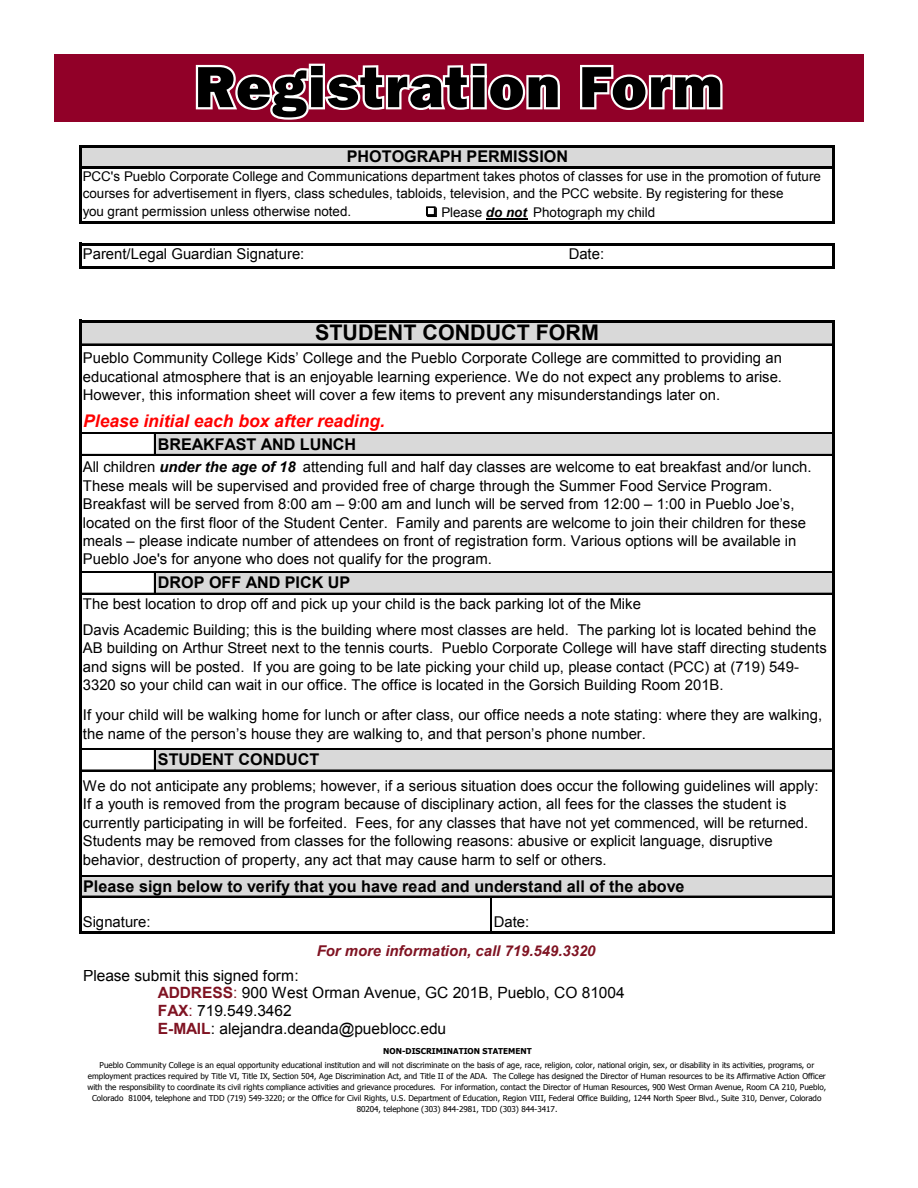
<style>
.page{position:relative;width:918px;height:1188px;background:#fff}
.page>*{position:absolute;margin:0;border:0;box-sizing:border-box;transform-origin:0 0}
.t1{font:800 60px "Franklin Gothic";letter-spacing:.02em;color:#000}
.t2{font:700 21.45px "Arial";color:#000}
.t3{font:italic 700 17.4px "Arial";color:#f00}
.t4{font:700 16.2px "Arial";color:#000}
.t5{font:15.45px/17.4px "Arial";letter-spacing:-.005em;color:#000}
.t6{font:14.85px/18.5px "Arial";color:#000}
.t7{font:italic 700 14.85px "Arial";color:#7f1322}
.t8{font:13.35px/16.6px "Arial";color:#000}
.t9{font:8.1px/10.9px "Tahoma";color:#000;text-align:center}
.t10{font:700 8.1px "Tahoma";letter-spacing:.005em;color:#000}
.s1{font-weight:700;font-style:italic}
.s2{font-style:inherit}
.s3{font-weight:700;color:#7f1322}
.s4{color:#7f1322}
</style>
<div class="page">
<div style="left:81px;top:146px;width:753px;height:22px;background:#d9d9d9"></div>
<div style="left:81px;top:321px;width:753px;height:24px;background:#d9d9d9"></div>
<div style="left:155px;top:433px;width:679px;height:22px;background:#d9d9d9"></div>
<div style="left:155px;top:572px;width:679px;height:22px;background:#d9d9d9"></div>
<div style="left:155px;top:749px;width:679px;height:22px;background:#d9d9d9"></div>
<div style="left:81px;top:876px;width:753px;height:21px;background:#d9d9d9"></div>
<svg style="left:426px;top:206px;width:11px;height:11px"></svg>
<hr style="left:486px;top:218px;width:41px;height:1px;background:#000">
<hr style="left:79px;top:145px;width:2px;height:79px;background:#000">
<hr style="left:833px;top:148px;width:2px;height:76px;background:#000">
<hr style="left:79px;top:243px;width:2px;height:26px;background:#000">
<hr style="left:833px;top:245px;width:2px;height:24px;background:#000">
<hr style="left:154px;top:434px;width:2px;height:22px;background:#000">
<hr style="left:154px;top:573px;width:2px;height:21px;background:#000">
<hr style="left:79px;top:320px;width:2px;height:614px;background:#000">
<hr style="left:833px;top:322px;width:2px;height:612px;background:#000">
<hr style="left:154px;top:750px;width:2px;height:21px;background:#000">
<hr style="left:490px;top:897px;width:2px;height:34px;background:#000">
<hr style="left:81px;top:145px;width:754px;height:3px;background:#000">
<hr style="left:81px;top:167px;width:754px;height:2px;background:#000">
<hr style="left:81px;top:221px;width:754px;height:3px;background:#000">
<hr style="left:81px;top:243px;width:754px;height:2px;background:#000">
<hr style="left:81px;top:266px;width:754px;height:3px;background:#000">
<hr style="left:81px;top:320px;width:754px;height:2px;background:#000">
<hr style="left:81px;top:344px;width:752px;height:1px;background:#000">
<hr style="left:81px;top:433px;width:752px;height:1px;background:#000">
<hr style="left:81px;top:454px;width:752px;height:2px;background:#000">
<hr style="left:82px;top:571px;width:751px;height:1px;background:#000">
<hr style="left:81px;top:572px;width:752px;height:1px;background:#000">
<hr style="left:81px;top:593px;width:752px;height:1px;background:#000">
<hr style="left:81px;top:748px;width:752px;height:2px;background:#000">
<hr style="left:81px;top:770px;width:752px;height:1px;background:#000">
<hr style="left:81px;top:875px;width:752px;height:2px;background:#000">
<hr style="left:81px;top:896px;width:752px;height:1px;background:#000">
<hr style="left:81px;top:931px;width:754px;height:3px;background:#000">
<div style="left:54px;top:54px;width:810px;height:68px;background:#910028"></div>
<svg style="left:195px;top:63px;width:365px;height:57px"></svg>
<svg style="left:580px;top:64px;width:143px;height:46px"></svg>
<p class="t1" style="left:195px;top:48px;width:530px">Registration Form</p>
<p class="t4" style="left:347px;top:145px;width:223px">PHOTOGRAPH PERMISSION</p>
<p class="t8" style="left:83px;top:168px;width:740px">PCC's Pueblo Corporate College and Communications department takes photos of classes for use in the promotion of future courses for advertisement in flyers, class schedules, tabloids, television, and the PCC website. By registering for these courses</p>
<p class="t8" style="left:83px;top:203px;width:270px">you grant permission unless otherwise noted.</p>
<p class="t8" style="left:426px;top:204px;width:231px">❑ Please <span class="s1">do not</span> Photograph my child</p>
<p class="t6" style="left:83px;top:244px;width:223px">Parent/Legal Guardian Signature:</p>
<p class="t6" style="left:569px;top:244px;width:37px">Date:</p>
<p class="t2" style="left:315px;top:318px;width:285px">STUDENT CONDUCT FORM</p>
<p class="t6" style="left:83px;top:349px;width:701px;text-align:justify"><span class="s2">Pueblo Community College Kids’ College and the Pueblo Corporate College are committed to providing an </span>educational atmosphere that is an enjoyable learning experience. We do not expect any problems to arise.<br>However, this information sheet will cover a few items to prevent any misunderstandings later on.</p>
<p class="t3" style="left:83px;top:410px;width:303px">Please initial each box after reading.</p>
<p class="t4" style="left:158px;top:433px;width:200px">BREAKFAST AND LUNCH</p>
<p class="t6" style="left:83px;top:458px;width:730px">All children <span class="s1">under the age of 18</span> attending full and half day classes are welcome to eat breakfast and/or lunch.<br>These meals will be supervised and provided free of charge through the Summer Food Service Program.<br><span class="s2">Breakfast will be served from 8:00 am – 9:00 am and lunch will be served from 12:00 – 1:00 in Pueblo Joe’s, </span>located on the first floor of the Student Center. Family and parents are welcome to join their children for these <span class="s2">meals – please indicate number of attendees on front of registration form. Various options will be available in </span>Pueblo Joe's for anyone who does not qualify for the program.</p>
<p class="t4" style="left:158px;top:572px;width:194px">DROP OFF AND PICK UP</p>
<p class="t6" style="left:83px;top:591px;width:735px;line-height:25.7px">The best location to drop off and pick up your child is the back parking lot of the Mike<br>Davis Academic Building; this is the building where most classes are held. The parking lot is located behind the</p>
<p class="t6" style="left:83px;top:639px;width:745px">AB building on Arthur Street next to the tennis courts. Pueblo Corporate College will have staff directing students and signs will be posted. If you are going to be late picking your child up, please contact (PCC) at (719) 549-<br>3320 so your child can wait in our office. The office is located in the Gorsich Building Room 201B.</p>
<p class="t6" style="left:83px;top:706px;width:741px">If your child will be walking home for lunch or after class, our office needs a note stating: where they are walking, <span class="s2">the name of the person’s house they are walking to, and that person’s phone number.</span></p>
<p class="t4" style="left:158px;top:749px;width:163px">STUDENT CONDUCT</p>
<p class="t6" style="left:83px;top:777px;width:737px">We do not anticipate any problems; however, if a serious situation does occur the following guidelines will apply:<br>If a youth is removed from the program because of disciplinary action, all fees for the classes the student is currently participating in will be forfeited. Fees, for any classes that have not yet commenced, will be returned.<br>Students may be removed from classes for the following reasons: abusive or explicit language, disruptive behavior, destruction of property, any act that may cause harm to self or others.</p>
<p class="t4" style="left:83px;top:875px;width:603px">Please sign below to verify that you have read and understand all of the above</p>
<p class="t6" style="left:83px;top:912px;width:69px">Signature:</p>
<p class="t6" style="left:494px;top:912px;width:37px">Date:</p>
<p class="t7" style="left:317px;top:941px;width:280px">For more information, call 719.549.3320</p>
<p class="t5" style="left:158px;top:967px;width:468px;text-indent:-75px">Please submit this signed form:<br><span class="s3">ADDRESS</span><span class="s4">:</span> 900 West Orman Avenue, GC 201B, Pueblo, CO 81004<br><span class="s3">FAX</span><span class="s4">:</span> 719.549.3462<br><span class="s3">E-MAIL</span>: alejandra.deanda@pueblocc.edu</p>
<p class="t10" style="left:383px;top:1045px;width:150px">NON-DISCRIMINATION STATEMENT</p>
<p class="t9" style="left:87px;top:1060px;width:740px">Pueblo Community College is an equal opportunity educational institution and will not discriminate on the basis of age, race, religion, color, national origin, sex, or disability in its activities, programs, or employment practices required by Title VI, Title IX, Section 504, Age Discrimination Act, and Title II of the ADA. The College has designed the Director of Human resources to be its Affirmative Action Officer with the responsibility to coordinate its civil rights compliance activities and grievance procedures. For information, contact the Director of Human Resources, 900 West Orman Avenue, Room CA 210, Pueblo, Colorado 81004, telephone and TDD (719) 549-3220; or the Office for Civil Rights, U.S. Department of Education, Region VIII, Federal Office Building, 1244 North Speer Blvd., Suite 310, Denver, Colorado 80204, telephone (303) 844-2981, TDD (303) 844-3417.</p>
</div>
